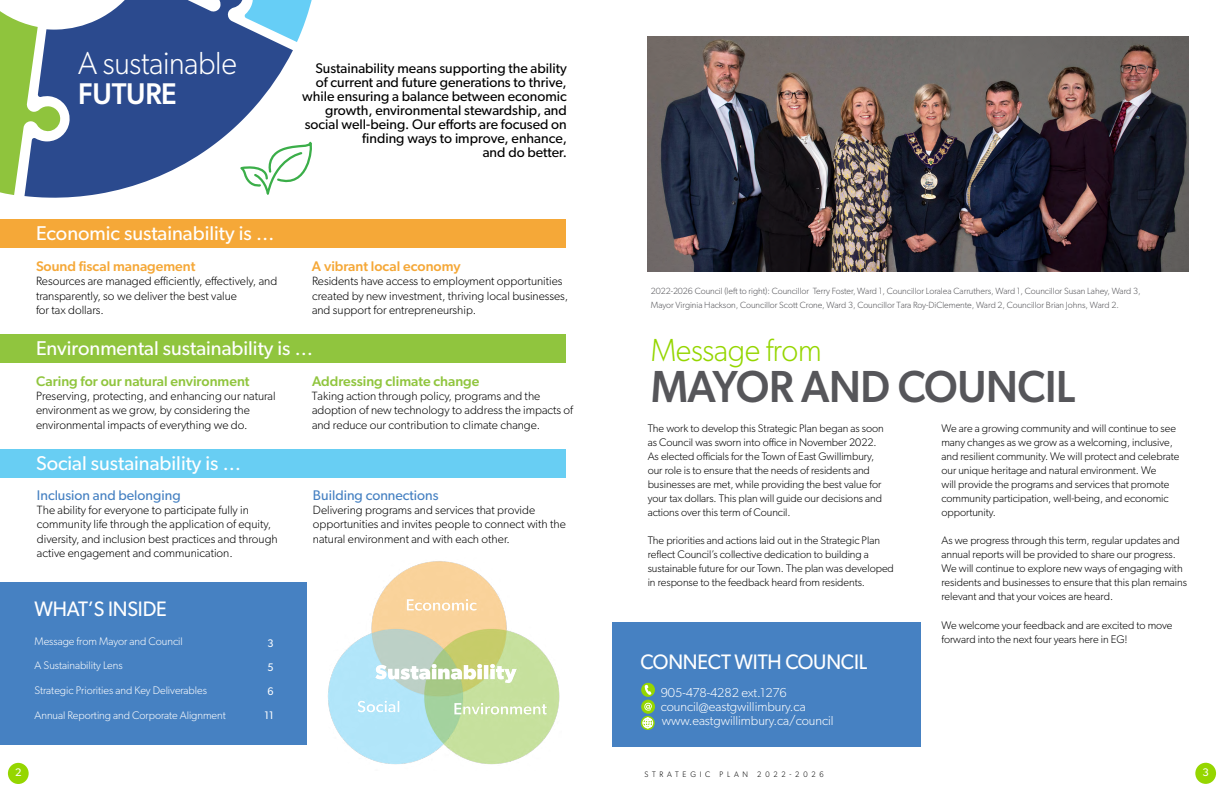
<style>
.page{position:relative;width:1224px;height:792px;background:#fff}
.page>*{position:absolute;margin:0;border:0;box-sizing:border-box;transform-origin:0 0}
.t1{font:500 45px "Gibson";letter-spacing:-.01em;color:#56565a;scale:.95 1}
.t2{font:300 32px "Gibson";letter-spacing:-.01em;color:#fff;scale:.95 1}
.t3{font:300 32px "Gibson";letter-spacing:-.01em;color:#95d600;scale:.95 1}
.t4{font:500 30px "Gibson";letter-spacing:-.01em;color:#fff;scale:.95 1}
.t5{font:21px "Gibson";letter-spacing:-.01em;color:#fff;scale:.95 1}
.t6{font:20px "Gibson";color:#fff}
.t7{font:14px/14px "Gibson";color:#000101;text-align:right}
.t8{font:500 14px "Gibson";color:#90c53e}
.t9{font:500 14px "Gibson";color:#f5a838}
.t10{font:14px "Gibson";color:#4681c2}
.t11{font:300 13px/14px "Gibson";letter-spacing:-.005em;color:#fff}
.t12{font:300 12px "Gibson";color:#000}
.t13{font:300 11px/14px "Gibson";letter-spacing:-.005em;color:#000}
.t14{font:300 11px "Gibson";letter-spacing:-.005em;color:#fff}
.t15{font:11px "Gibson";color:#fff;scale:.95 1}
.t16{font:11px "Gibson";color:#fff}
.t17{font:300 9px/14px "Gibson";letter-spacing:-.005em;color:#56565a}
.t18{font:300 8px "Gibson";letter-spacing:.5em;color:#000101;scale:.95 1}
</style>
<div class="page">
<div style="left:0;top:449px;width:565px;height:28px;background:#68cef3"></div>
<div style="left:0;top:334px;width:565px;height:28px;background:#90c53e"></div>
<div style="left:0;top:582px;width:307px;height:163px;background:#4681c2"></div>
<svg style="left:24px;top:0;width:269px;height:198px;fill:#2b4a8e"></svg>
<svg style="left:125px;top:0;width:187px;height:42px"></svg>
<svg style="left:0;top:0;width:62px;height:195px"></svg>
<svg style="left:236px;top:135px;width:76px;height:61px"></svg>
<div style="left:0;top:219px;width:565px;height:29px;background:#f5a838"></div>
<img style="left:328px;top:561px;width:232px;height:204px">
<img style="left:648px;top:36px;width:541px;height:236px">
<div style="left:612px;top:622px;width:308px;height:125px;background:#4681c2"></div>
<div style="left:641px;top:700px;width:14px;height:14px;background:#95d600;border-radius:50%"></div>
<svg style="left:644px;top:703px;width:8px;height:8px"></svg>
<div style="left:641px;top:683px;width:14px;height:14px;background:#95d600;border-radius:50%"></div>
<svg style="left:644px;top:685px;width:8px;height:10px"></svg>
<svg style="left:641px;top:716px;width:14px;height:14px"></svg>
<svg style="left:643px;top:718px;width:10px;height:10px"></svg>
<div style="left:8px;top:763px;width:21px;height:21px;background:#95d600;border-radius:50%"></div>
<div style="left:1195px;top:763px;width:21px;height:21px;background:#95d600;border-radius:50%"></div>
<h1 class="t2" style="left:78px;top:44px;width:168px">A sustainable</h1>
<h1 class="t4" style="left:78px;top:76px;width:105px">FUTURE</h1>
<p class="t7" style="left:302px;top:61px;width:266px">Sustainability means supporting the ability of current and future generations to thrive, while ensuring a balance between economic growth, environmental stewardship, and social well-being. Our eforts are focused on fnding ways to improve, enhance,<br>and do better.</p>
<p class="t6" style="left:36px;top:221px;width:240px">Economic sustainability is …</p>
<p class="t9" style="left:36px;top:258px;width:161px">Sound fscal management</p>
<p class="t9" style="left:312px;top:258px;width:150px">A vibrant local economy</p>
<p class="t12" style="left:36px;top:274px;width:243px">Resources are managed efciently, efectively, and</p>
<p class="t12" style="left:312px;top:274px;width:252px">Residents have access to employment opportunities</p>
<p class="t12" style="left:36px;top:288px;width:202px">transparently, so we deliver the best value</p>
<p class="t12" style="left:312px;top:288px;width:258px">created by new investment, thriving local businesses,</p>
<p class="t12" style="left:36px;top:303px;width:69px">for tax dollars.</p>
<p class="t12" style="left:312px;top:303px;width:166px">and support for entrepreneurship.</p>
<p class="t6" style="left:36px;top:336px;width:279px">Environmental sustainability is …</p>
<p class="t8" style="left:36px;top:372px;width:215px">Caring for our natural environment</p>
<p class="t8" style="left:312px;top:372px;width:169px">Addressing climate change</p>
<p class="t12" style="left:36px;top:389px;width:241px">Preserving, protecting, and enhancing our natural</p>
<p class="t12" style="left:312px;top:389px;width:230px">Taking action through policy, programs and the</p>
<p class="t12" style="left:36px;top:403px;width:215px">environment as we grow, by considering the</p>
<p class="t12" style="left:312px;top:403px;width:263px">adoption of new technology to address the impacts of</p>
<p class="t12" style="left:36px;top:417px;width:213px">environmental impacts of everything we do.</p>
<p class="t12" style="left:312px;top:417px;width:230px">and reduce our contribution to climate change.</p>
<p class="t6" style="left:36px;top:451px;width:207px">Social sustainability is …</p>
<p class="t10" style="left:37px;top:486px;width:145px">Inclusion and belonging</p>
<p class="t10" style="left:313px;top:486px;width:127px">Building connections</p>
<p class="t12" style="left:37px;top:503px;width:213px">The ability for everyone to participate fully in</p>
<p class="t12" style="left:313px;top:503px;width:224px">Delivering programs and services that provide</p>
<p class="t12" style="left:37px;top:517px;width:236px">community life through the application of equity,</p>
<p class="t12" style="left:313px;top:517px;width:254px">opportunities and invites people to connect with the</p>
<p class="t12" style="left:37px;top:531px;width:242px">diversity, and inclusion best practices and through</p>
<p class="t12" style="left:313px;top:531px;width:199px">natural environment and with each other.</p>
<p class="t12" style="left:37px;top:546px;width:197px">active engagement and communication.</p>
<p class="t5" style="left:35px;top:596px;width:141px">WHAT’S INSIDE</p>
<p class="t14" style="left:35px;top:634px;width:150px">Message from Mayor and Council</p>
<p class="t15" style="left:267px;top:637px;width:8px">3</p>
<p class="t14" style="left:35px;top:659px;width:90px">A Sustainability Lens</p>
<p class="t15" style="left:267px;top:661px;width:8px">5</p>
<p class="t14" style="left:35px;top:684px;width:174px">Strategic Priorities and Key Deliverables</p>
<p class="t15" style="left:267px;top:685px;width:8px">6</p>
<p class="t14" style="left:35px;top:709px;width:193px">Annual Reporting and Corporate Alignment</p>
<p class="t15" style="left:265px;top:709px;width:11px">11</p>
<p class="t17" style="left:651px;top:284px;width:492px">2022-2026 Council (lef to right): Councillor Terry Foster, Ward 1, Councillor Loralea Carruthers, Ward 1, Councillor Susan Lahey, Ward 3,<br>Mayor Virginia Hackson, Councillor Scott Crone, Ward 3, Councillor Tara Roy-DiClemente, Ward 2, Councillor Brian Johns, Ward 2.</p>
<h2 class="t3" style="left:651px;top:330px;width:182px">Message from</h2>
<h2 class="t1" style="left:651px;top:359px;width:448px">MAYOR AND COUNCIL</h2>
<p class="t13" style="left:648px;top:421px;width:238px">The work to develop this Strategic Plan began as soon</p>
<p class="t13" style="left:941px;top:421px;width:236px">We are a growing community and will continue to see</p>
<p class="t13" style="left:648px;top:435px;width:230px">as Council was sworn into ofce in November 2022.</p>
<p class="t13" style="left:941px;top:435px;width:233px">many changes as we grow as a welcoming, inclusive,</p>
<p class="t13" style="left:648px;top:449px;width:228px">As elected ofcials for the Town of East Gwillimbury,</p>
<p class="t13" style="left:941px;top:449px;width:239px">and resilient community. We will protect and celebrate</p>
<p class="t13" style="left:648px;top:463px;width:224px">our role is to ensure that the needs of residents and</p>
<p class="t13" style="left:941px;top:463px;width:217px">our unique heritage and natural environment. We</p>
<p class="t13" style="left:648px;top:477px;width:235px">businesses are met, while providing the best value for</p>
<p class="t13" style="left:941px;top:477px;width:230px">will provide the programs and services that promote</p>
<p class="t13" style="left:648px;top:491px;width:236px">your tax dollars. This plan will guide our decisions and</p>
<p class="t13" style="left:941px;top:491px;width:229px">community participation, well-being, and economic</p>
<p class="t13" style="left:648px;top:505px;width:144px">actions over this term of Council.</p>
<p class="t13" style="left:941px;top:505px;width:56px">opportunity.</p>
<p class="t13" style="left:648px;top:533px;width:234px">The priorities and actions laid out in the Strategic Plan</p>
<p class="t13" style="left:941px;top:533px;width:240px">As we progress through this term, regular updates and</p>
<p class="t13" style="left:648px;top:547px;width:223px">refect Council’s collective dedication to building a</p>
<p class="t13" style="left:941px;top:547px;width:236px">annual reports will be provided to share our progress.</p>
<p class="t13" style="left:648px;top:561px;width:248px">sustainable future for our Town. The plan was developed</p>
<p class="t13" style="left:941px;top:561px;width:243px">We will continue to explore new ways of engaging with</p>
<p class="t13" style="left:648px;top:575px;width:219px">in response to the feedback heard from residents.</p>
<p class="t13" style="left:941px;top:575px;width:247px">residents and businesses to ensure that this plan remains relevant and that your voices are heard.</p>
<p class="t13" style="left:941px;top:618px;width:233px">We welcome your feedback and are excited to move forward into the next four years here in EG!</p>
<p class="t5" style="left:640px;top:649px;width:240px">CONNECT WITH COUNCIL</p>
<p class="t11" style="left:661px;top:686px;width:174px">905-478-4282 ext.1276 council@eastgwillimbury.ca www.eastgwillimbury.ca/council</p>
<p class="t16" style="left:15px;top:766px;width:8px">2</p>
<p class="t18" style="left:644px;top:769px;width:190px">STRATEGIC PLAN 2022-2026</p>
<p class="t16" style="left:1202px;top:766px;width:8px">3</p>
</div>
